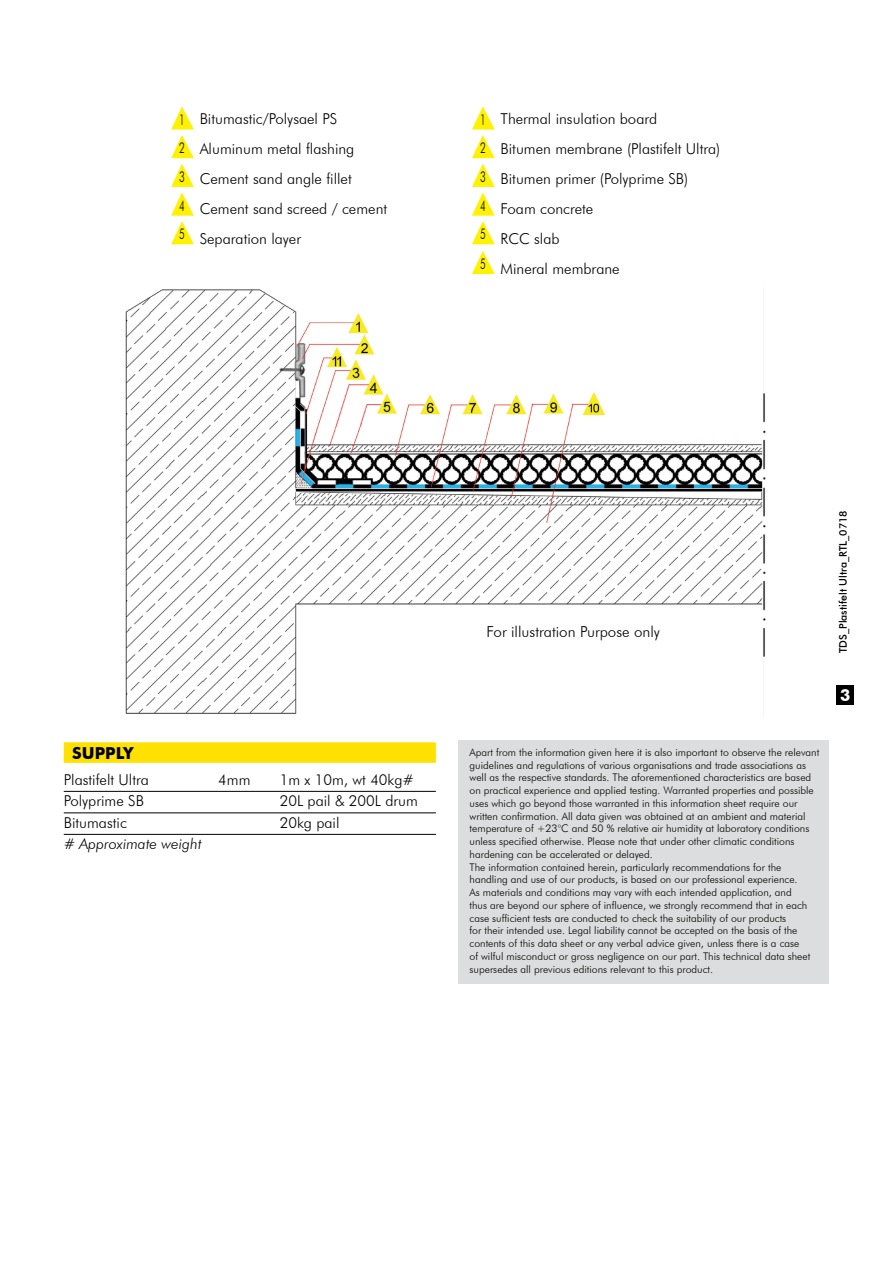
<style>
.page{position:relative;width:893px;height:1263px;background:#fff}
.page>*{position:absolute;margin:0;border:0;box-sizing:border-box;transform-origin:0 0}
.t1{font:700 16.5px "Futura BT";color:#000}
.t2{font:700 16.5px "Futura BT";color:#fff}
.t3{font:300 15.15px "Futura BT";color:#000}
.t4{font:300 15px/30px "Futura BT";color:#000}
.t5{font:italic 300 15px "Futura BT";color:#000}
.t6{font:300 14.85px/29.7px "Futura BT";color:#000;scale:.68 1}
.t7{font:300 10.5px/12.8px "Futura BT";color:#000}
.t8{font:500 10.5px "Futura BT";color:#000}
</style>
<div class="page">
<div style="left:837px;top:685px;width:17px;height:20px;background:#000"></div>
<svg style="left:171px;top:106px;width:23px;height:52px"></svg>
<svg style="left:472px;top:106px;width:23px;height:52px"></svg>
<svg style="left:171px;top:164px;width:23px;height:80px"></svg>
<svg style="left:472px;top:164px;width:23px;height:80px"></svg>
<svg style="left:472px;top:251px;width:23px;height:23px"></svg>
<img style="left:125px;top:288px;width:641px;height:429px">
<div style="left:64px;top:742px;width:372px;height:17px;background:#ffe100"></div>
<div style="left:64px;top:755px;width:372px;height:8px;background:#ffe100"></div>
<hr style="left:64px;top:791px;width:372px;height:1px;background:#000">
<hr style="left:64px;top:812px;width:372px;height:1px;background:#000">
<hr style="left:64px;top:834px;width:372px;height:1px;background:#000">
<div style="left:459px;top:740px;width:370px;height:244px;background:#dcddde"></div>
<h3 class="t4" style="left:200px;top:104px;width:189px">Bitumastic/Polysael PS<br>Aluminum metal flashing<br>Cement sand angle fillet<br>Cement sand screed / cement<br>Separation layer</h3>
<h3 class="t4" style="left:500px;top:104px;width:221px">Thermal insulation board<br>Bitumen membrane (Plastifelt Ultra)<br>Bitumen primer (Polyprime SB)<br>Foam concrete<br>RCC slab<br>Mineral membrane</h3>
<h3 class="t6" style="left:179px;top:104px;width:10px">1</h3>
<h3 class="t6" style="left:480px;top:104px;width:10px">1</h3>
<h3 class="t6" style="left:179px;top:133px;width:10px">2</h3>
<h3 class="t6" style="left:480px;top:133px;width:10px">2</h3>
<h3 class="t6" style="left:179px;top:162px;width:10px">3</h3>
<h3 class="t6" style="left:480px;top:162px;width:10px">3</h3>
<h3 class="t6" style="left:179px;top:191px;width:10px">4</h3>
<h3 class="t6" style="left:480px;top:191px;width:10px">4</h3>
<h3 class="t6" style="left:179px;top:219px;width:10px">5</h3>
<h3 class="t6" style="left:480px;top:219px;width:10px">5<br>5</h3>
<h1 class="t1" style="left:72px;top:743px;width:22px">supp</h1>
<h1 class="t1" style="left:116px;top:743px;width:21px">ly</h1>
<h3 class="t4" style="left:64px;top:764px;width:87px">Plastifelt Ultra</h3>
<h3 class="t4" style="left:218px;top:764px;width:34px">4mm</h3>
<h3 class="t4" style="left:280px;top:764px;width:136px">1m x 10m, wt 40kg#</h3>
<h3 class="t4" style="left:64px;top:786px;width:82px">Polyprime SB</h3>
<h3 class="t4" style="left:280px;top:786px;width:140px">20L pail &amp; 200L drum</h3>
<h3 class="t4" style="left:64px;top:807px;width:65px">Bitumastic</h3>
<h3 class="t4" style="left:280px;top:807px;width:61px">20kg pail</h3>
<h3 class="t5" style="left:64px;top:835px;width:139px"># Approximate weight</h3>
<h2 class="t3" style="left:487px;top:622px;width:175px">For illustration Purpose only</h2>
<p class="t7" style="left:470px;top:746px;width:351px">Apart from the information given here it is also important to observe the relevant guidelines and regulations of various organisations and trade associations as well as the respective standards. The aforementioned characteristics are based on practical experience and applied testing. Warranted properties and possible uses which go beyond those warranted in this information sheet require our written confirmation. All data given was obtained at an ambient and material temperature of +23°C and 50 % relative air humidity at laboratory conditions unless specified otherwise. Please note that under other climatic conditions hardening can be accelerated or delayed.<br>The information contained herein, particularly recommendations for the handling and use of our products, is based on our professional experience.<br>As materials and conditions may vary with each intended application, and<br>thus are beyond our sphere of influence, we strongly recommend that in each case sufficient tests are conducted to check the suitability of our products<br>for their intended use. Legal liability cannot be accepted on the basis of the contents of this data sheet or any verbal advice given, unless there is a case<br>of wilful misconduct or gross negligence on our part. This technical data sheet supersedes all previous editions relevant to this product.</p>
<p class="t8" style="left:837px;top:653px;width:144px;rotate:-90deg">TDS_Plastifelt Ultra_RTL_0718</p>
<h1 class="t2" style="left:840px;top:685px;width:12px">3</h1>
</div>
